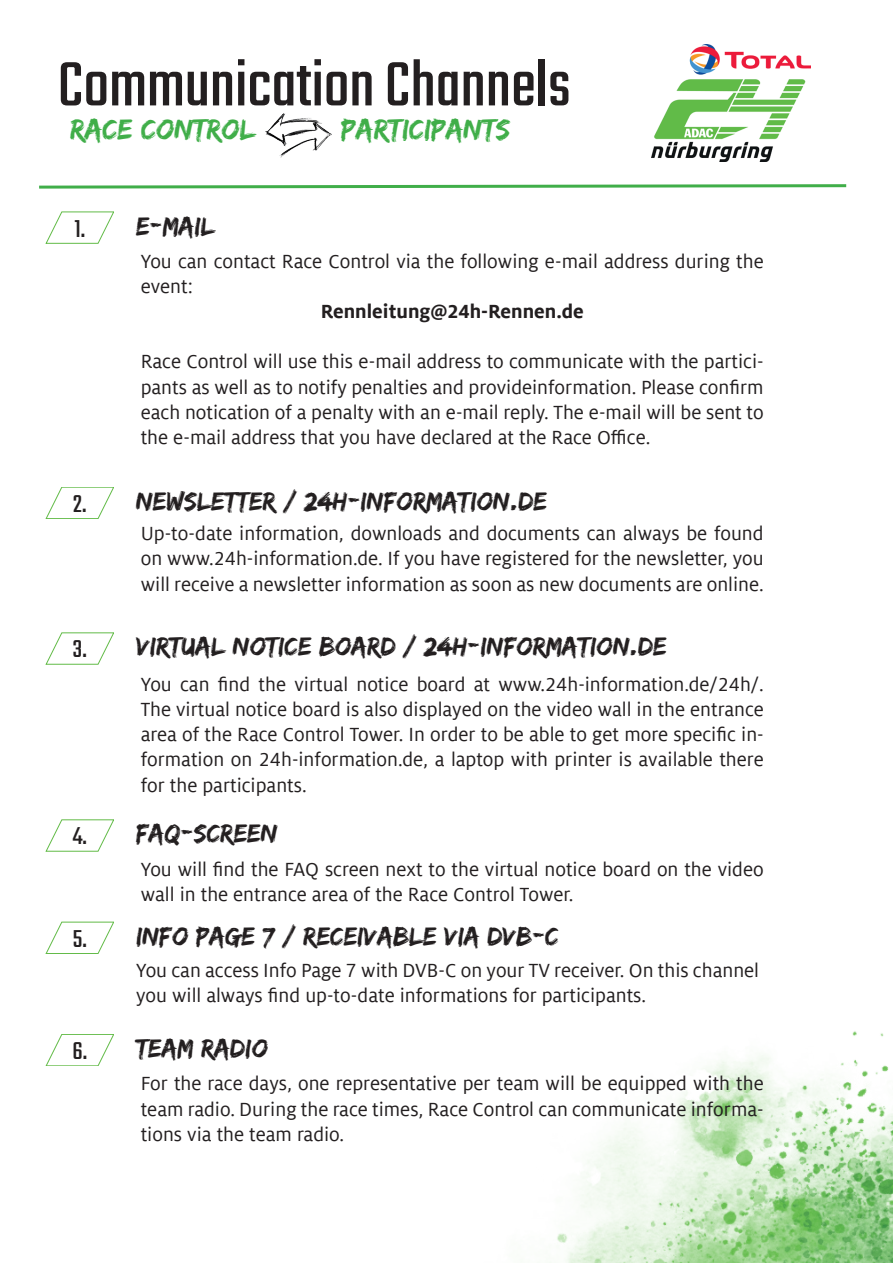
<style>
.page{position:relative;width:893px;height:1263px;background:#fff}
.page>*{position:absolute;margin:0;border:0;box-sizing:border-box;transform-origin:0 0}
.t1{font:69px "Teko";color:#231f20}
.t2{font:30px "Edo SZ";color:#40ae49}
.t3{font:27px "Edo SZ";color:#231f20}
.t4{font:21px/25.2px "Milofor ADAC Offc";color:#231f20;text-align:justify}
.t5{font:700 21px "Milofor ADAC Offc";color:#231f20}
.s1{font-family:"Teko"}
</style>
<div class="page">
<img style="left:651px;top:44px;width:160px;height:118px">
<img style="left:550px;top:1031px;width:343px;height:232px">
<img style="left:265px;top:113px;width:67px;height:45px">
<svg style="left:39px;top:184px;width:808px;height:5px"></svg>
<svg style="left:46px;top:212px;width:68px;height:31px"></svg>
<svg style="left:46px;top:487px;width:68px;height:32px"></svg>
<svg style="left:46px;top:633px;width:68px;height:31px"></svg>
<svg style="left:46px;top:820px;width:68px;height:31px"></svg>
<svg style="left:46px;top:922px;width:68px;height:32px"></svg>
<svg style="left:46px;top:1034px;width:68px;height:32px"></svg>
<h1 class="t1" style="left:58px;top:46px;width:515px">Communication Channels</h1>
<h2 class="t2" style="left:70px;top:112px;width:187px">RACE CONTROL</h2>
<h2 class="t2" style="left:341px;top:112px;width:171px">PARTICIPANTS</h2>
<p class="t3" style="left:75px;top:210px;width:142px"><span class="s1">1.</span> E-MAIL</p>
<p class="t4" style="left:141px;top:248px;width:624px">You can contact Race Control via the following e-mail address during the event:</p>
<p class="t5" style="left:321px;top:299px;width:264px">Rennleitung@24h-Rennen.de</p>
<p class="t4" style="left:141px;top:349px;width:625px">Race Control will use this e-mail address to communicate with the partici&shy;pants as well as to notify penalties and provideinformation. Please confirm each notication of a penalty with an e-mail reply. The e-mail will be sent to the e-mail address that you have declared at the Race Office.</p>
<p class="t3" style="left:73px;top:485px;width:475px"><span class="s1">2.</span> NEWSLETTER / 24H-INFORMATION.DE</p>
<p class="t4" style="left:141px;top:521px;width:624px">Up-to-date information, downloads and documents can always be found on www.24h-information.de. If you have registered for the newsletter, you will receive a newsletter information as soon as new documents are online.</p>
<p class="t3" style="left:73px;top:631px;width:595px"><span class="s1">3.</span> VIRTUAL NOTICE BOARD / 24H-INFORMATION.DE</p>
<p class="t4" style="left:141px;top:672px;width:625px">You can find the virtual notice board at www.24h-information.de/24h/.<br>The virtual notice board is also displayed on the video wall in the entrance area of the Race Control Tower. In order to be able to get more specific in&shy;formation on 24h-information.de, a laptop with printer is available there for the participants.</p>
<p class="t3" style="left:73px;top:818px;width:206px"><span class="s1">4.</span> FAQ-SCREEN</p>
<p class="t4" style="left:141px;top:857px;width:624px">You will find the FAQ screen next to the virtual notice board on the video wall in the entrance area of the Race Control Tower.</p>
<p class="t3" style="left:73px;top:920px;width:487px"><span class="s1">5.</span> INFO PAGE 7 / RECEIVABLE VIA DVB-C</p>
<p class="t4" style="left:136px;top:958px;width:624px">You can access Info Page 7 with DVB-C on your TV receiver. On this channel you will always find up-to-date informations for participants.</p>
<p class="t3" style="left:73px;top:1032px;width:197px"><span class="s1">6.</span> TEAM RADIO</p>
<p class="t4" style="left:141px;top:1071px;width:624px">For the race days, one representative per team will be equipped with the team radio. During the race times, Race Control can communicate informa&shy;tions via the team radio.</p>
</div>
